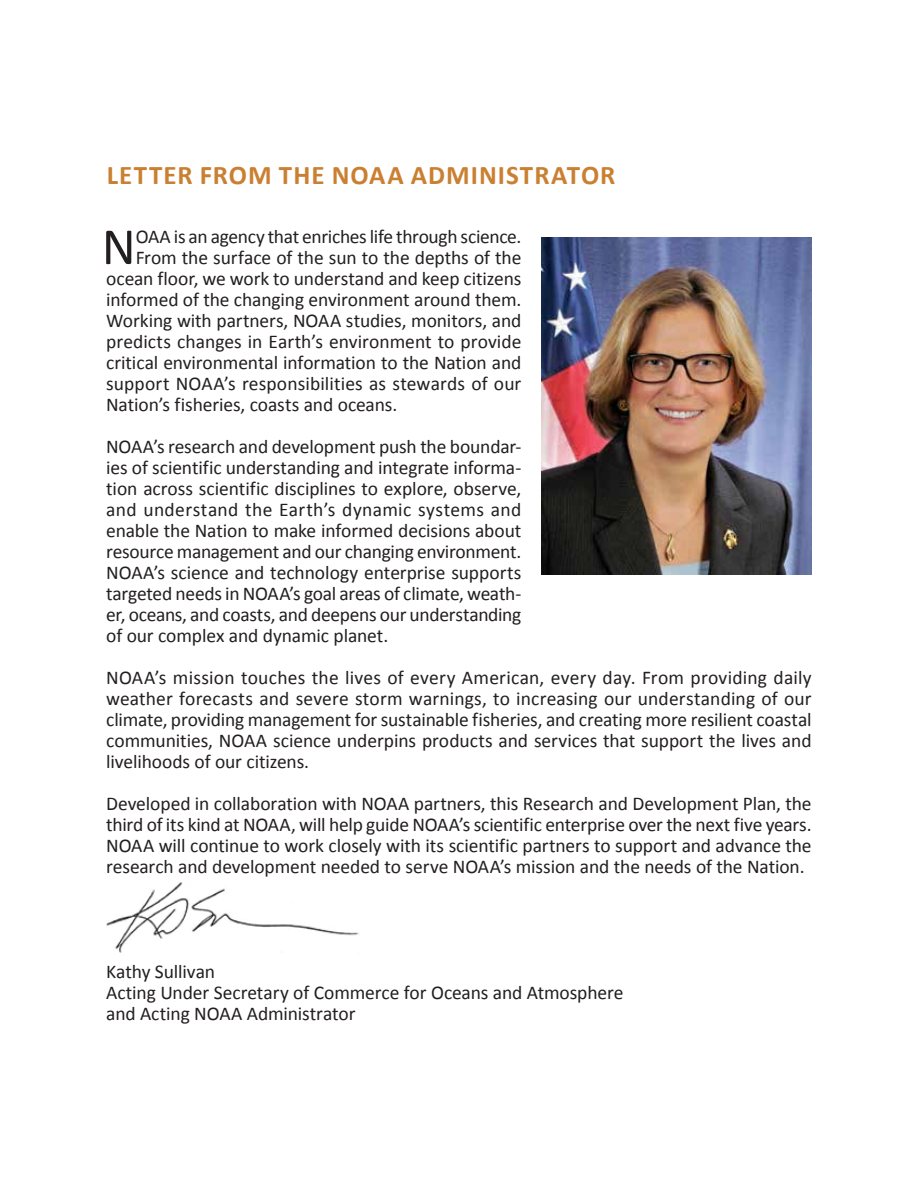
<style>
.page{position:relative;width:918px;height:1188px;background:#fff}
.page>*{position:absolute;margin:0;border:0;box-sizing:border-box;transform-origin:0 0}
.t1{font:52.65px "Calibri";color:#231f20}
.t2{font:700 27px "Calibri";letter-spacing:.035em;color:#ca8032}
.t3{font:19.5px/21px "Calibri";letter-spacing:-.005em;color:#231f20;text-align:justify}
</style>
<div class="page">
<img style="left:106px;top:882px;width:253px;height:71px">
<img style="left:542px;top:237px;width:270px;height:337px">
<h2 class="t2" style="left:107px;top:158px;width:510px">LETTER FROM THE NOAA ADMINISTRATOR</h2>
<h1 class="t1" style="left:102px;top:213px;width:35px">N</h1>
<p class="t3" style="left:136px;top:226px;width:387px">OAA is an agency that enriches life through science.</p>
<p class="t3" style="left:136px;top:247px;width:387px">From the surface of the sun to the depths of the</p>
<p class="t3" style="left:106px;top:268px;width:417px">ocean floor, we work to understand and keep citizens</p>
<p class="t3" style="left:106px;top:289px;width:417px">informed of the changing environment around them.</p>
<p class="t3" style="left:106px;top:310px;width:417px">Working with partners, NOAA studies, monitors, and</p>
<p class="t3" style="left:106px;top:331px;width:417px">predicts changes in Earth’s environment to provide</p>
<p class="t3" style="left:106px;top:352px;width:417px">critical environmental information to the Nation and</p>
<p class="t3" style="left:106px;top:373px;width:417px">support NOAA’s responsibilities as stewards of our</p>
<p class="t3" style="left:106px;top:394px;width:293px">Nation’s fisheries, coasts and oceans.</p>
<p class="t3" style="left:106px;top:436px;width:417px">NOAA’s research and development push the boundar&shy;ies of scientific understanding and integrate informa&shy;tion across scientific disciplines to explore, observe, and understand the Earth’s dynamic systems and enable the Nation to make informed decisions about resource management and our changing environment.<br>NOAA’s science and technology enterprise supports targeted needs in NOAA’s goal areas of climate, weath&shy;er, oceans, and coasts, and deepens our understanding of our complex and dynamic planet.</p>
<p class="t3" style="left:106px;top:667px;width:707px">NOAA’s mission touches the lives of every American, every day. From providing daily weather forecasts and severe storm warnings, to increasing our understanding of our climate, providing management for sustainable fisheries, and creating more resilient coastal communities, NOAA science underpins products and services that support the lives and livelihoods of our citizens.</p>
<p class="t3" style="left:106px;top:793px;width:707px">Developed in collaboration with NOAA partners, this Research and Development Plan, the third of its kind at NOAA, will help guide NOAA’s scientific enterprise over the next five years.<br>NOAA will continue to work closely with its scientific partners to support and advance the research and development needed to serve NOAA’s mission and the needs of the Nation.</p>
<p class="t3" style="left:106px;top:961px;width:519px;text-align:left">Kathy Sullivan<br>Acting Under Secretary of Commerce for Oceans and Atmosphere and Acting NOAA Administrator</p>
</div>
